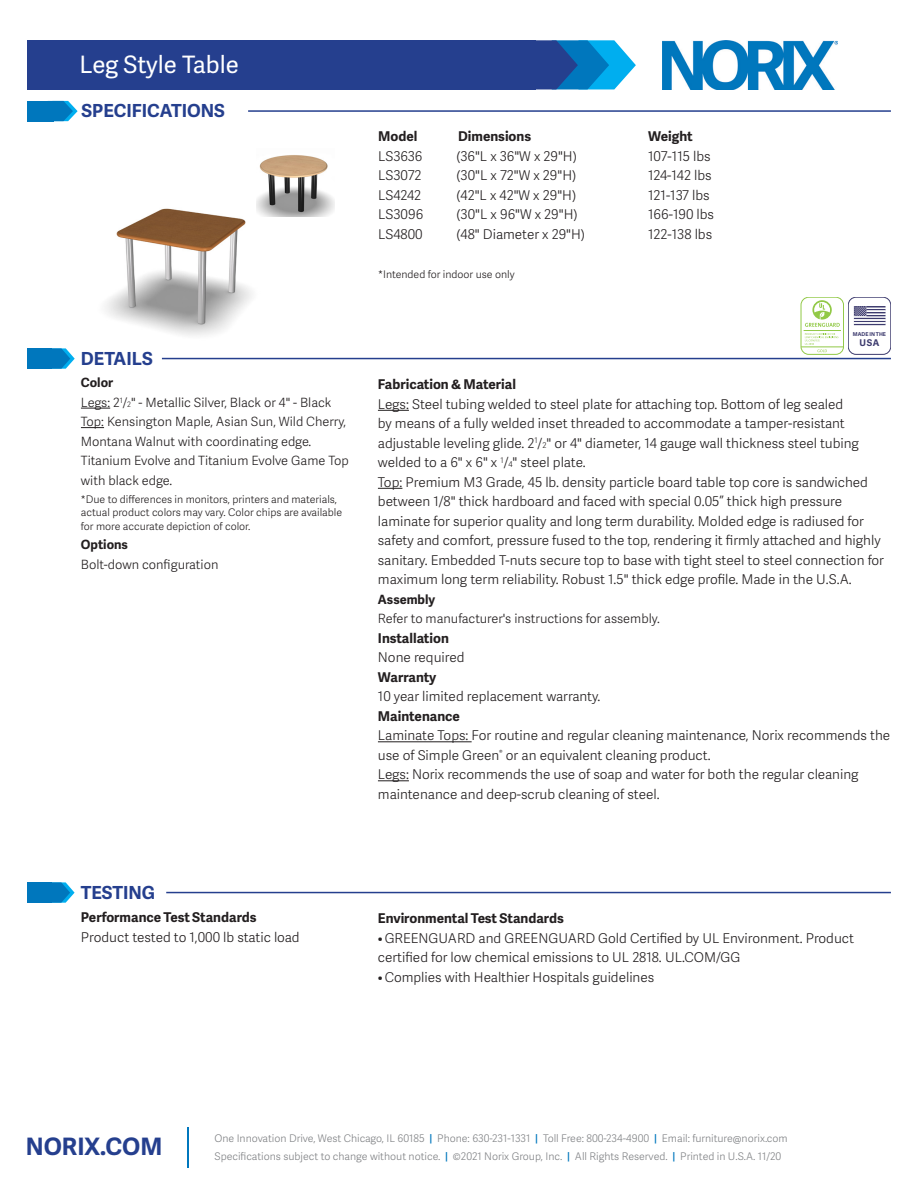
<style>
.page{position:relative;width:918px;height:1188px;background:#fff}
.page>*{position:absolute;margin:0;border:0;box-sizing:border-box;transform-origin:0 0}
.t1{font:24px "Adelle Sans";color:#fff}
.t2{font:700 24px "Adelle Sans";color:#253f8e}
.t3{font:700 18px "Adelle Sans";color:#253f8e}
.t4{font:300 13.5px/19.5px "Adelle Sans";color:#231f20}
.t5{font:700 13.5px "Adelle Sans";color:#231f20}
.t6{font:300 12.75px/19.5px "Adelle Sans";color:#231f20}
.t7{font:700 12.75px "Adelle Sans";color:#231f20}
.t8{font:300 10.5px "Adelle Sans";color:#808285}
.t9{font:300 10.5px/13.5px "Adelle Sans";color:#231f20}
.t10{font:700 9.3px "Adelle Sans";color:#3d3b6e}
.t11{font:700 5.25px "Adelle Sans";color:#3d3b6e}
.s1{font-size:7.5px}
.s2{font-size:7.8px}
.s3{font-weight:600;color:#0077bd}
</style>
<div class="page">
<hr style="left:187px;top:1127px;width:2px;height:41px;background:#0077bd">
<img style="left:663px;top:40px;width:174px;height:50px">
<svg style="left:535px;top:40px;width:101px;height:49px;background:#2883c2"></svg>
<div style="left:27px;top:40px;width:508px;height:49px;background:#253f8e"></div>
<hr style="left:378px;top:410px;width:31px;height:1px;background:#231f20">
<svg style="left:378px;top:488px;width:24px;height:1px"></svg>
<hr style="left:378px;top:741px;width:94px;height:1px;background:#231f20">
<hr style="left:378px;top:780px;width:31px;height:1px;background:#231f20">
<svg style="left:52px;top:348px;width:23px;height:21px"></svg>
<div style="left:27px;top:348px;width:25px;height:21px;background:#0077bd"></div>
<hr style="left:162px;top:358px;width:729px;height:1px;background:#253f8e">
<svg style="left:81px;top:408px;width:29px;height:1px"></svg>
<svg style="left:81px;top:427px;width:23px;height:1px"></svg>
<svg style="left:52px;top:882px;width:23px;height:21px"></svg>
<div style="left:27px;top:882px;width:25px;height:21px;background:#0077bd"></div>
<hr style="left:166px;top:892px;width:725px;height:1px;background:#253f8e">
<svg style="left:53px;top:101px;width:25px;height:20px"></svg>
<div style="left:27px;top:101px;width:26px;height:20px;background:#0077bd"></div>
<hr style="left:248px;top:110px;width:643px;height:2px;background:#253f8e">
<img style="left:105px;top:208px;width:147px;height:128px">
<img style="left:256px;top:155px;width:78px;height:62px">
<div style="left:848px;top:297px;width:43px;height:58px;border:1px solid #3d3b6e;border-radius:8px"></div>
<svg style="left:854px;top:306px;width:32px;height:19px"></svg>
<div style="left:801px;top:297px;width:43px;height:58px;border:1px solid #92c947;border-radius:8px"></div>
<hr style="left:801px;top:347px;width:43px;height:1px;background:#92c947">
<hr style="left:804px;top:330px;width:37px;height:1px;background:#92c947">
<svg style="left:805px;top:300px;width:35px;height:27px"></svg>
<svg style="left:805px;top:333px;width:33px;height:19px"></svg>
<p class="t1" style="left:79px;top:48px;width:161px">Leg Style Table</p>
<p class="t3" style="left:82px;top:98px;width:145px">SPECIFICATIONS</p>
<p class="t3" style="left:81px;top:346px;width:73px">DETAILS</p>
<p class="t7" style="left:81px;top:373px;width:34px">Color</p>
<p class="t6" style="left:81px;top:392px;width:252px">Legs: 2<sup>1</sup>/<span class="s1">2</span>" - Metallic Silver, Black or 4" - Black</p>
<p class="t6" style="left:81px;top:412px;width:269px">Top: Kensington Maple, Asian Sun, Wild Cherry, Montana Walnut with coordinating edge.<br>Titanium Evolve and Titanium Evolve Game Top with black edge.</p>
<p class="t9" style="left:81px;top:492px;width:263px">*Due to differences in monitors, printers and materials, actual product colors may vary. Color chips are available for more accurate depiction of color.</p>
<p class="t7" style="left:81px;top:535px;width:49px">Options</p>
<p class="t6" style="left:81px;top:554px;width:139px">Bolt-down configuration</p>
<p class="t5" style="left:378px;top:127px;width:41px">Model</p>
<p class="t5" style="left:458px;top:127px;width:75px">Dimensions</p>
<p class="t5" style="left:648px;top:127px;width:46px">Weight</p>
<p class="t4" style="left:378px;top:146px;width:46px">LS3636</p>
<p class="t4" style="left:457px;top:146px;width:122px">(36"L x 36"W x 29"H)</p>
<p class="t4" style="left:648px;top:146px;width:64px">107-115 lbs</p>
<p class="t4" style="left:378px;top:165px;width:45px">LS3072</p>
<p class="t4" style="left:457px;top:165px;width:121px">(30"L x 72"W x 29"H)</p>
<p class="t4" style="left:648px;top:165px;width:65px">124-142 lbs</p>
<p class="t4" style="left:378px;top:185px;width:45px">LS4242</p>
<p class="t4" style="left:457px;top:185px;width:121px">(42"L x 42"W x 29"H)</p>
<p class="t4" style="left:648px;top:185px;width:63px">121-137 lbs</p>
<p class="t4" style="left:378px;top:204px;width:47px">LS3096</p>
<p class="t4" style="left:457px;top:204px;width:122px">(30"L x 96"W x 29"H)</p>
<p class="t4" style="left:648px;top:204px;width:67px">166-190 lbs</p>
<p class="t4" style="left:378px;top:224px;width:46px">LS4800</p>
<p class="t4" style="left:457px;top:224px;width:130px">(48" Diameter x 29"H)</p>
<p class="t4" style="left:648px;top:224px;width:66px">122-138 lbs</p>
<p class="t9" style="left:378px;top:267px;width:138px">*Intended for indoor use only</p>
<p class="t11" style="left:853px;top:331px;width:35px">MADE IN THE</p>
<p class="t10" style="left:860px;top:336px;width:21px">USA</p>
<p class="t5" style="left:378px;top:375px;width:140px">Fabrication &amp; Material</p>
<p class="t4" style="left:378px;top:394px;width:483px">Legs: Steel tubing welded to steel plate for attaching top. Bottom of leg sealed by means of a fully welded inset threaded to accommodate a tamper-resistant adjustable leveling glide. 2<sup>1</sup>/<span class="s2">2</span>" or 4" diameter, 14 gauge wall thickness steel tubing welded to a 6" x 6" x <sup>1</sup>/<span class="s2">4</span>" steel plate.</p>
<p class="t4" style="left:378px;top:472px;width:508px">Top: Premium M3 Grade, 45 lb. density particle board table top core is sandwiched between 1/8" thick hardboard and faced with special 0.05” thick high pressure laminate for superior quality and long term durability. Molded edge is radiused for safety and comfort, pressure fused to the top, rendering it firmly attached and highly sanitary. Embedded T-nuts secure top to base with tight steel to steel connection for maximum long term reliability. Robust 1.5" thick edge profile. Made in the U.S.A.</p>
<p class="t7" style="left:378px;top:590px;width:59px">Assembly</p>
<p class="t6" style="left:378px;top:609px;width:283px">Refer to manufacturer's instructions for assembly.</p>
<p class="t5" style="left:378px;top:628px;width:72px">Installation</p>
<p class="t4" style="left:378px;top:647px;width:88px">None required</p>
<p class="t5" style="left:378px;top:667px;width:60px">Warranty</p>
<p class="t4" style="left:378px;top:686px;width:224px">10 year limited replacement warranty.</p>
<p class="t5" style="left:378px;top:706px;width:84px">Maintenance</p>
<p class="t4" style="left:378px;top:725px;width:514px">Laminate Tops: For routine and regular cleaning maintenance, Norix recommends the use of Simple Green<sup>®</sup> or an equivalent cleaning product.</p>
<p class="t4" style="left:378px;top:764px;width:482px">Legs: Norix recommends the use of soap and water for both the regular cleaning maintenance and deep-scrub cleaning of steel.</p>
<p class="t3" style="left:81px;top:880px;width:76px">TESTING</p>
<p class="t5" style="left:81px;top:908px;width:177px">Performance Test Standards</p>
<p class="t4" style="left:81px;top:927px;width:220px">Product tested to 1,000 lb static load</p>
<p class="t5" style="left:378px;top:909px;width:187px">Environmental Test Standards</p>
<p class="t4" style="left:378px;top:928px;width:478px">•GREENGUARD and GREENGUARD Gold Certified by UL Environment. Product certified for low chemical emissions to UL 2818. UL.COM/GG</p>
<p class="t4" style="left:378px;top:967px;width:278px">•Complies with Healthier Hospitals guidelines</p>
<h1 class="t2" style="left:26px;top:1129px;width:138px">NORIX.COM</h1>
<p class="t8" style="left:214px;top:1131px;width:575px">One Innovation Drive, West Chicago, IL 60185 <span class="s3">|</span> Phone: 630-231-1331 <span class="s3">|</span> Toll Free: 800-234-4900 <span class="s3">|</span> Email: furniture@norix.com</p>
<p class="t8" style="left:214px;top:1149px;width:568px">Specifications subject to change without notice. <span class="s3">|</span> ©2021 Norix Group, Inc. <span class="s3">|</span> All Rights Reserved. <span class="s3">|</span> Printed in U.S.A. 11/20</p>
</div>
